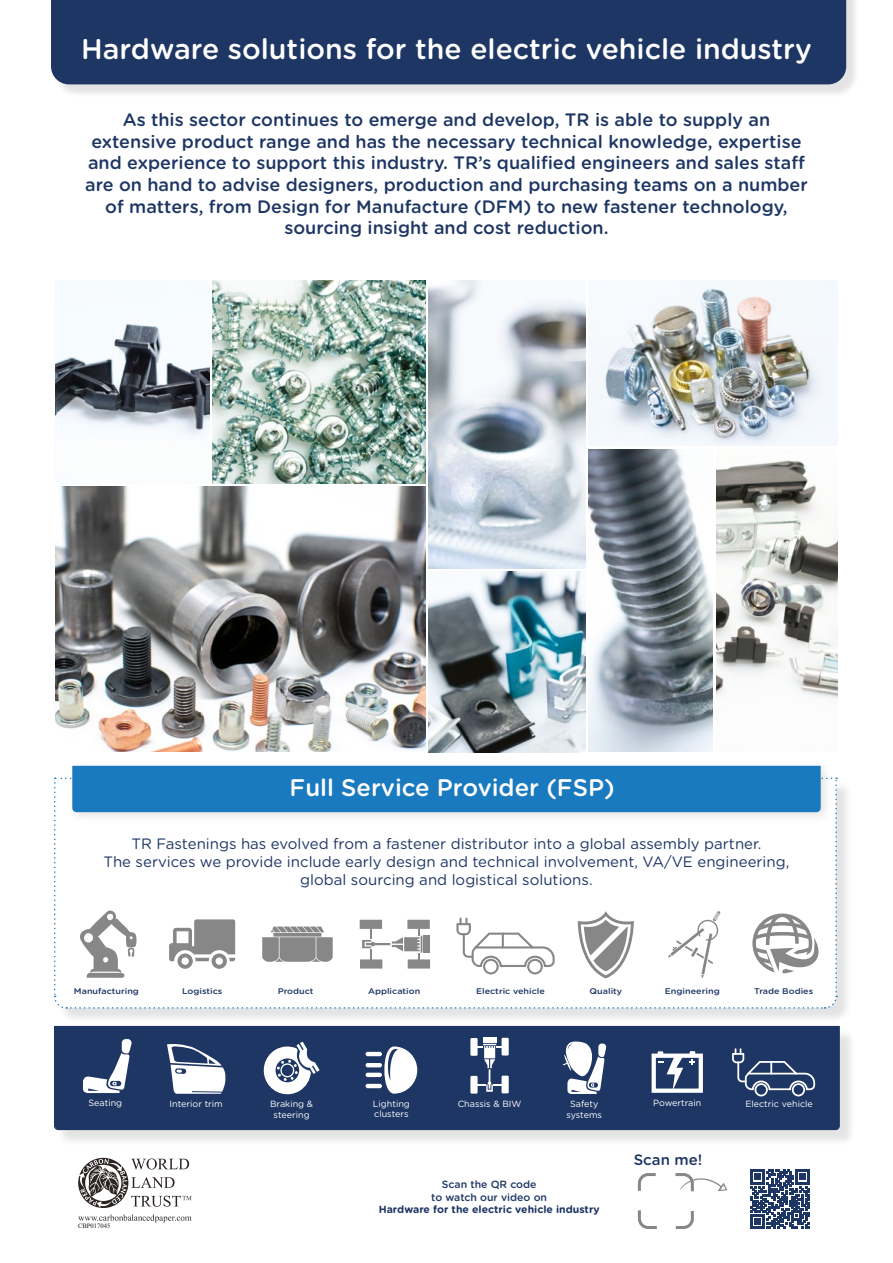
<style>
.page{position:relative;width:893px;height:1263px;background:#fff}
.page>*{position:absolute;margin:0;border:0;box-sizing:border-box;transform-origin:0 0}
.t1{font:500 28.5px "Gotham Rounded";color:#fff}
.t2{font:500 24px "Gotham Rounded";color:#fff}
.t3{font:500 18px/21.6px "Gotham Rounded";color:#1e3664;text-align:center}
.t4{font:15px/18px "Gotham Rounded";color:#1e3664;text-align:center}
.t5{font:500 15px "Gotham Rounded";color:#1e3664}
.t6{font:700 10.5px "Gotham Rounded";color:#1e3664}
.t7{font:500 10.5px/12.6px "Gotham Rounded";color:#1e3664;text-align:center}
.t8{font:9px/10.8px "Gotham Rounded";color:#fff;text-align:center}
.t9{font:500 8.25px "Gotham Rounded";color:#1e3664;scale:1.09 1}
.t10{font:6.6px "Times New Roman";color:#1d1d1b}
</style>
<div class="page">
<div style="left:53px;top:0;width:807px;height:98px;background:#000;opacity:.11"></div>
<div style="left:51px;top:0;width:795px;height:84px;background:#1e3664"></div>
<div style="left:56px;top:1028px;width:801px;height:119px;background:#000;opacity:.11"></div>
<div style="left:54px;top:1026px;width:786px;height:104px;background:#1e3664"></div>
<div style="left:122px;top:1039px;width:10px;height:14px;background:#fff;border-radius:4px"></div>
<svg style="left:83px;top:1053px;width:47px;height:40px"></svg>
<svg style="left:167px;top:1043px;width:59px;height:51px"></svg>
<svg style="left:260px;top:1041px;width:60px;height:57px"></svg>
<svg style="left:366px;top:1046px;width:51px;height:48px"></svg>
<svg style="left:477px;top:1044px;width:25px;height:48px"></svg>
<div style="left:483px;top:1038px;width:14px;height:5px;background:#fff"></div>
<div style="left:502px;top:1038px;width:7px;height:17px;background:#fff"></div>
<div style="left:502px;top:1075px;width:7px;height:18px;background:#fff"></div>
<div style="left:470px;top:1038px;width:8px;height:18px;background:#fff"></div>
<div style="left:470px;top:1076px;width:8px;height:17px;background:#fff"></div>
<svg style="left:562px;top:1041px;width:43px;height:53px"></svg>
<div style="left:652px;top:1053px;width:51px;height:40px;border:4px solid #fff"></div>
<svg style="left:689px;top:1051px;width:6px;height:14px"></svg>
<svg style="left:658px;top:1051px;width:25px;height:40px"></svg>
<svg style="left:732px;top:1048px;width:83px;height:48px;background:#43577e"></svg>
<svg style="left:637px;top:1173px;width:19px;height:18px"></svg>
<svg style="left:675px;top:1211px;width:19px;height:18px"></svg>
<svg style="left:637px;top:1210px;width:20px;height:19px"></svg>
<svg style="left:675px;top:1173px;width:52px;height:19px"></svg>
<svg style="left:751px;top:1170px;width:58px;height:58px"></svg>
<svg style="left:78px;top:1158px;width:114px;height:65px"></svg>
<img style="left:429px;top:280px;width:156px;height:288px">
<img style="left:588px;top:450px;width:125px;height:302px">
<img style="left:716px;top:460px;width:122px;height:240px">
<img style="left:588px;top:280px;width:250px;height:166px">
<img style="left:55px;top:320px;width:155px;height:116px">
<img style="left:212px;top:280px;width:213px;height:203px">
<img style="left:55px;top:487px;width:370px;height:265px">
<img style="left:428px;top:572px;width:157px;height:180px">
<div style="left:57px;top:781px;width:796px;height:243px;background:#000;opacity:.11"></div>
<div style="left:66px;top:759px;width:767px;height:65px;background:#000;opacity:.11"></div>
<svg style="left:54px;top:766px;width:784px;height:243px"></svg>
<h1 class="t1" style="left:81px;top:28px;width:732px">Hardware solutions for the electric vehicle industry</h1>
<p class="t3" style="left:85px;top:108px;width:724px">As this sector continues to emerge and develop, TR is able to supply an extensive product range and has the necessary technical knowledge, expertise and experience to support this industry. TR’s qualified engineers and sales staff are on hand to advise designers, production and purchasing teams on a number of matters, from Design for Manufacture (DFM) to new fastener technology, sourcing insight and cost reduction.</p>
<h2 class="t2" style="left:290px;top:770px;width:326px">Full Service Provider (FSP)</h2>
<p class="t4" style="left:104px;top:834px;width:687px">TR Fastenings has evolved from a fastener distributor into a global assembly partner.<br>The services we provide include early design and technical involvement, VA/VE engineering, global sourcing and logistical solutions.</p>
<p class="t9" style="left:74px;top:985px;width:61px">Manufacturing</p>
<p class="t9" style="left:182px;top:985px;width:38px">Logistics</p>
<p class="t9" style="left:278px;top:985px;width:34px">Product</p>
<p class="t9" style="left:368px;top:985px;width:49px">Application</p>
<p class="t9" style="left:476px;top:985px;width:65px">Electric vehicle</p>
<p class="t9" style="left:590px;top:985px;width:31px">Quality</p>
<p class="t9" style="left:665px;top:985px;width:52px">Engineering</p>
<p class="t9" style="left:754px;top:985px;width:56px">Trade Bodies</p>
<p class="t8" style="left:88px;top:1097px;width:35px">Seating</p>
<p class="t8" style="left:170px;top:1098px;width:55px">Interior trim</p>
<p class="t8" style="left:270px;top:1098px;width:45px">Braking &amp; steering</p>
<p class="t8" style="left:373px;top:1097px;width:38px;text-align:left">Lighting clusters</p>
<p class="t8" style="left:458px;top:1097px;width:65px">Chassis &amp; BIW</p>
<p class="t8" style="left:566px;top:1098px;width:37px">Safety systems</p>
<p class="t8" style="left:653px;top:1097px;width:50px">Powertrain</p>
<p class="t8" style="left:745px;top:1097px;width:69px">Electric vehicle</p>
<p class="t5" style="left:634px;top:1149px;width:70px">Scan me!</p>
<p class="t7" style="left:431px;top:1178px;width:117px">Scan the QR code<br>to watch our video on</p>
<p class="t6" style="left:379px;top:1202px;width:222px">Hardware for the electric vehicle industry</p>
<p class="t10" style="left:78px;top:1221px;width:34px">CBP017045</p>
</div>
